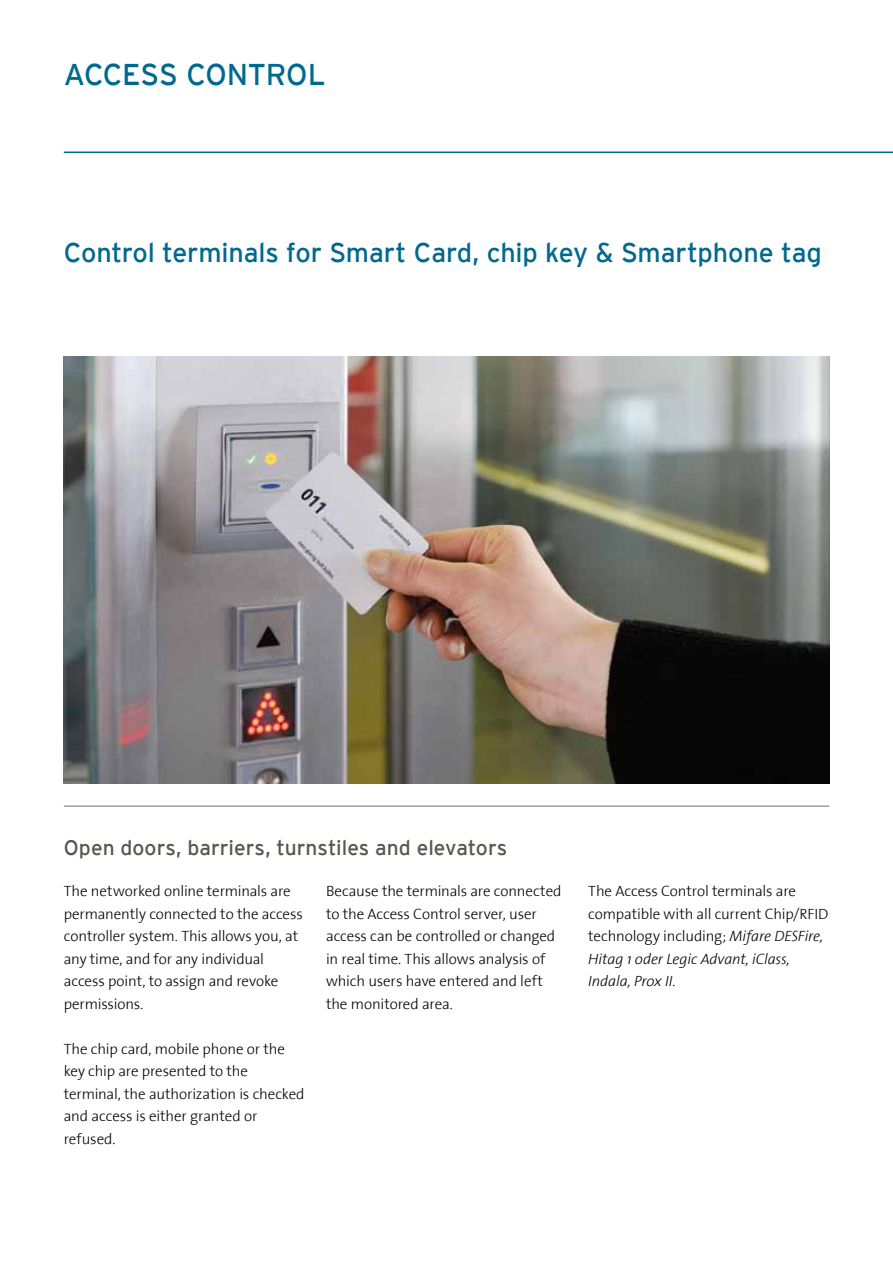
<style>
.page{position:relative;width:893px;height:1263px;background:#fff}
.page>*{position:absolute;margin:0;border:0;box-sizing:border-box;transform-origin:0 0}
.t1{font:30px "Interstate";letter-spacing:-.01em;color:#00698e}
.t2{font:27px "Interstate";letter-spacing:-.005em;color:#00698e}
.t3{font:21px "Interstate";color:#58574e}
.t4{font:300 15px/22.5px "The Sans";letter-spacing:-.01em;color:#000}
.s1{font-style:italic}
</style>
<div class="page">
<img style="left:64px;top:356px;width:765px;height:427px">
<hr style="left:64px;top:152px;width:829px;height:1px;background:#00698e">
<hr style="left:64px;top:805px;width:765px;height:2px;background:#9c9e9f">
<h1 class="t1" style="left:64px;top:57px;width:263px">ACCESS CONTROL</h1>
<h2 class="t2" style="left:64px;top:237px;width:760px">Control terminals for Smart Card, chip key &amp; Smartphone tag</h2>
<h3 class="t3" style="left:64px;top:836px;width:445px">Open doors, barriers, turnstiles and elevators</h3>
<p class="t4" style="left:326px;top:881px;width:237px">Because the terminals are connected to the Access Control server, user access can be controlled or changed in real time. This allows analysis of which users have entered and left the monitored area.</p>
<p class="t4" style="left:588px;top:881px;width:242px">The Access Control terminals are compatible with all current Chip/RFID technology including; <span class="s1">Mifare DESFire,<br>Hitag 1 oder Legic Advant, iClass,<br>Indala, Prox II.</span></p>
<p class="t4" style="left:64px;top:881px;width:241px">The networked online terminals are permanently connected to the access controller system. This allows you, at any time, and for any individual access point, to assign and revoke permissions.</p>
<p class="t4" style="left:64px;top:1038px;width:242px">The chip card, mobile phone or the key chip are presented to the terminal, the authorization is checked and access is either granted or refused.</p>
</div>
